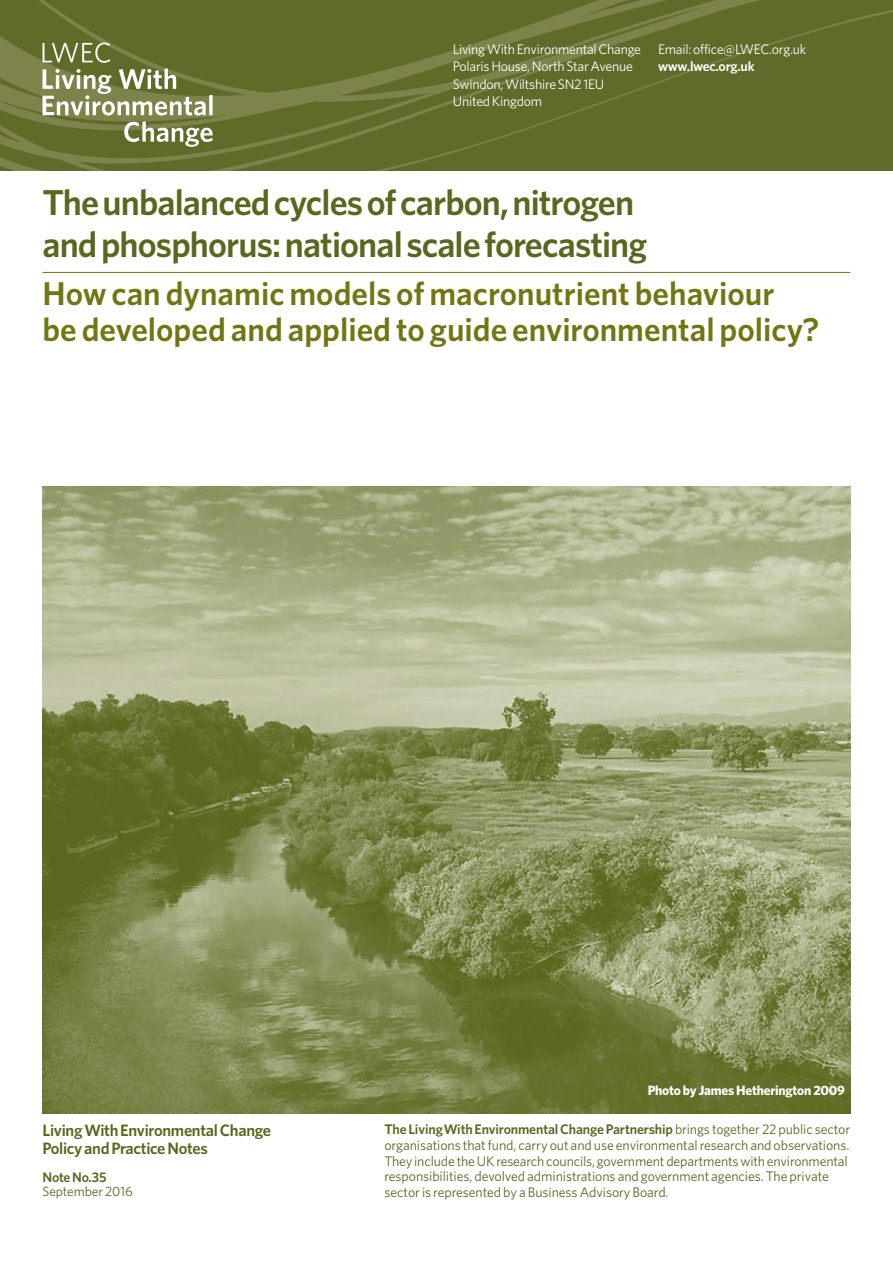
<style>
.page{position:relative;width:893px;height:1263px;background:#fff}
.page>*{position:absolute;margin:0;border:0;box-sizing:border-box;transform-origin:0 0}
.t1{font:600 36px/42px "Whitney HTF";letter-spacing:-.025em;color:#5b671e}
.t2{font:600 33px/36.8px "Whitney HTF";color:#727511}
.t3{font:600 16.5px/18px "Whitney HTF";letter-spacing:-.02em;color:#5b671e}
.t4{font:13.8px/15.8px "Whitney HTF";letter-spacing:-.005em;color:#5b671e}
.t5{font:13.8px/17.5px "Whitney HTF";letter-spacing:-.02em;color:#fff}
.t6{font:600 13.8px "Whitney HTF";letter-spacing:-.02em;color:#fff}
.t7{font:600 13.8px "Whitney HTF";letter-spacing:-.02em;color:#5b671e}
.t8{font:700 13.5px "Whitney HTF";letter-spacing:-.02em;color:#fff}
.t9{font:13.5px "Whitney HTF";letter-spacing:-.005em;color:#5b671e}
.s1{font-weight:600}
</style>
<div class="page">
<img style="left:43px;top:487px;width:807px;height:627px">
<hr style="left:43px;top:272px;width:807px;height:1px;background:#727511">
<img style="left:0;top:0;width:893px;height:170px">
<svg style="left:43px;top:43px;width:170px;height:104px;background:#878e5c"></svg>
<p class="t5" style="left:453px;top:41px;width:190px">Living With Environmental Change<br>Polaris House, North Star Avenue<br>Swindon, Wiltshire SN2 1EU<br>United Kingdom</p>
<p class="t5" style="left:658px;top:41px;width:150px">Email: office@LWEC.org.uk</p>
<p class="t6" style="left:658px;top:61px;width:98px">www.lwec.org.uk</p>
<h1 class="t1" style="left:43px;top:185px;width:606px">The unbalanced cycles of carbon, nitrogen and phosphorus: national scale forecasting</h1>
<h2 class="t2" style="left:43px;top:277px;width:778px">How can dynamic models of macronutrient behaviour<br>be developed and applied to guide environmental policy?</h2>
<p class="t3" style="left:43px;top:1122px;width:230px">Living With Environmental Change<br>Policy and Practice Notes</p>
<p class="t7" style="left:43px;top:1172px;width:66px">Note No.35</p>
<p class="t9" style="left:43px;top:1186px;width:92px">September 2016</p>
<p class="t8" style="left:648px;top:1085px;width:199px">Photo by James Hetherington 2009</p>
<p class="t4" style="left:384px;top:1122px;width:467px"><span class="s1">The LivingWith Environmental Change Partnership</span> brings together 22 public sector organisations that fund, carry out and use environmental research and observations.<br>They include the UK research councils, government departments with environmental responsibilities, devolved administrations and government agencies. The private sector is represented by a Business Advisory Board.</p>
</div>
